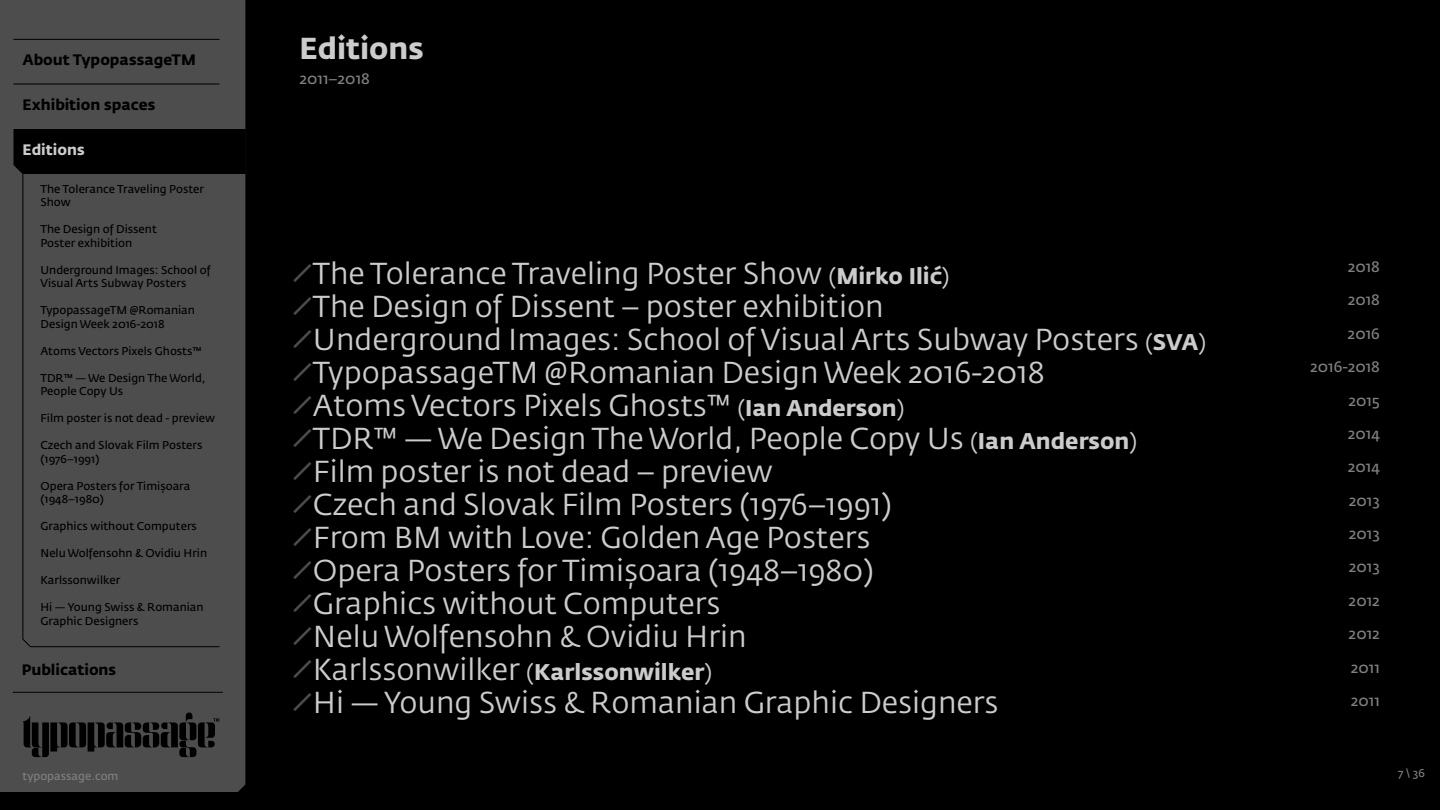
<style>
.page{position:relative;width:1440px;height:810px;background:#000}
.page>*{position:absolute;margin:0;border:0;box-sizing:border-box;transform-origin:0 0}
.t1{font:30px/33px "Fedra Sans Std";color:#ccc}
.t2{font:700 30px "Fedra Sans Std";color:#ccc}
.t3{font:15px "Fedra Sans Std";color:#808080}
.t4{font:700 15px "Fedra Sans Std";color:#000}
.t5{font:700 15px "Fedra Sans Std";color:#ccc}
.t6{font:11.25px/13.5px "Fedra Sans Std";color:#000}
.t7{font:11.25px "Fedra Sans Std";color:#808080}
.s1{font-weight:700;color:#4d4d4d}
.s2{font-size:22.5px}
.s3{font-weight:700;font-size:22.5px}
</style>
<div class="page">
<div style="left:0;top:0;width:245px;height:792px;background:#4d4d4d"></div>
<svg style="left:23px;top:713px;width:196px;height:44px"></svg>
<hr style="left:14px;top:84px;width:205px;height:1px;background:#000">
<hr style="left:14px;top:39px;width:205px;height:1px;background:#000">
<svg style="left:14px;top:129px;width:231px;height:45px"></svg>
<div style="left:22px;top:173px;width:198px;height:474px;background:#4d4d4d"></div>
<hr style="left:13px;top:692px;width:210px;height:1px;background:#000">
<p class="t4" style="left:22px;top:51px;width:175px">About TypopassageTM</p>
<p class="t4" style="left:22px;top:96px;width:135px">Exhibition spaces</p>
<p class="t5" style="left:22px;top:141px;width:64px">Editions</p>
<p class="t6" style="left:40px;top:182px;width:165px">The Tolerance Traveling Poster<br>Show</p>
<p class="t6" style="left:40px;top:222px;width:118px">The Design of Dissent<br>Poster exhibition</p>
<p class="t6" style="left:40px;top:263px;width:172px">Underground Images: School of<br>Visual Arts Subway Posters</p>
<p class="t6" style="left:40px;top:303px;width:156px">TypopassageTM @Romanian<br>Design Week 2016-2018</p>
<p class="t6" style="left:40px;top:344px;width:163px">Atoms Vectors Pixels Ghosts™</p>
<p class="t6" style="left:40px;top:371px;width:167px">TDR™ — We Design The World,<br>People Copy Us</p>
<p class="t6" style="left:40px;top:411px;width:176px">Film poster is not dead - preview</p>
<p class="t6" style="left:40px;top:438px;width:164px">Czech and Slovak Film Posters (1976–1991)</p>
<p class="t6" style="left:40px;top:479px;width:151px">Opera Posters for Timișoara (1948–1980)</p>
<p class="t6" style="left:40px;top:519px;width:158px">Graphics without Computers</p>
<p class="t6" style="left:40px;top:546px;width:168px">Nelu Wolfensohn &amp; Ovidiu Hrin</p>
<p class="t6" style="left:40px;top:573px;width:81px">Karlssonwilker</p>
<p class="t6" style="left:40px;top:600px;width:165px">Hi — Young Swiss &amp; Romanian<br>Graphic Designers</p>
<p class="t4" style="left:22px;top:660px;width:96px">Publications</p>
<p class="t7" style="left:22px;top:769px;width:98px">typopassage.com</p>
<p class="t2" style="left:299px;top:30px;width:126px">Editions</p>
<p class="t3" style="left:299px;top:69px;width:72px">2011–2018</p>
<p class="t1" style="left:299px;top:257px;width:908px"><span class="s1">⁄</span> The Tolerance Traveling Poster Show <span class="s2">(</span><span class="s3">Mirko Ilić</span><span class="s2">)<br></span><span class="s1">⁄</span> The Design of Dissent – poster exhibition<br><span class="s1">⁄</span> Underground Images: School of Visual Arts Subway Posters <span class="s2">(</span><span class="s3">SVA</span><span class="s2">) </span><span class="s1">⁄</span> TypopassageTM @Romanian Design Week 2016-2018<br><span class="s1">⁄</span> Atoms Vectors Pixels Ghosts™ <span class="s2">(</span><span class="s3">Ian Anderson</span><span class="s2">)<br></span><span class="s1">⁄</span> TDR™ — We Design The World, People Copy Us <span class="s2">(</span><span class="s3">Ian Anderson</span><span class="s2">)<br></span><span class="s1">⁄</span> Film poster is not dead – preview<br><span class="s1">⁄</span> Czech and Slovak Film Posters (1976–1991)<br><span class="s1">⁄</span> From BM with Love: Golden Age Posters<br><span class="s1">⁄</span> Opera Posters for Timișoara (1948–1980)<br><span class="s1">⁄</span> Graphics without Computers<br><span class="s1">⁄</span> Nelu Wolfensohn &amp; Ovidiu Hrin<br><span class="s1">⁄</span> Karlssonwilker <span class="s2">(</span><span class="s3">Karlssonwilker</span><span class="s2">)<br></span><span class="s1">⁄</span> Hi — Young Swiss &amp; Romanian Graphic Designers</p>
<p class="t3" style="left:1348px;top:257px;width:34px">2018</p>
<p class="t3" style="left:1348px;top:291px;width:34px">2018</p>
<p class="t3" style="left:1348px;top:324px;width:34px">2016</p>
<p class="t3" style="left:1310px;top:358px;width:71px">2016-2018</p>
<p class="t3" style="left:1348px;top:391px;width:33px">2015</p>
<p class="t3" style="left:1348px;top:424px;width:34px">2014</p>
<p class="t3" style="left:1348px;top:458px;width:34px">2014</p>
<p class="t3" style="left:1349px;top:491px;width:33px">2013</p>
<p class="t3" style="left:1349px;top:524px;width:33px">2013</p>
<p class="t3" style="left:1349px;top:558px;width:33px">2013</p>
<p class="t3" style="left:1349px;top:591px;width:33px">2012</p>
<p class="t3" style="left:1349px;top:625px;width:33px">2012</p>
<p class="t3" style="left:1351px;top:658px;width:31px">2011</p>
<p class="t3" style="left:1351px;top:691px;width:31px">2011</p>
<p class="t7" style="left:1398px;top:766px;width:28px">7 \ 36</p>
</div>
